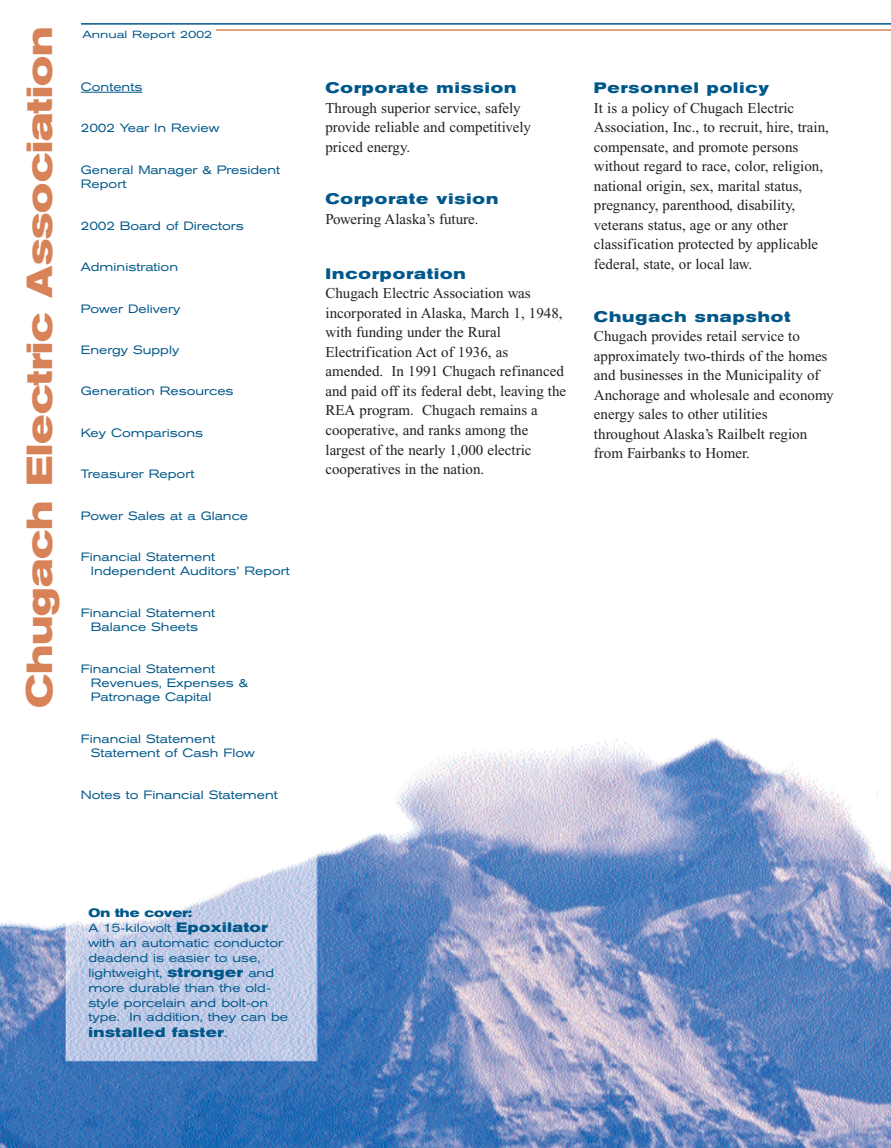
<style>
.page{position:relative;width:891px;height:1148px;background:#fff}
.page>*{position:absolute;margin:0;border:0;box-sizing:border-box;transform-origin:0 0}
.t1{font:700 expanded 36px "Akzidenz Grotesk BE";color:#d88258}
.t2{font:15px/19.5px "Times New Roman";color:#231f20}
.t3{font:700 expanded 15px "Akzidenz Grotesk BE";letter-spacing:.07em;color:#00588a}
.t4{font:700 expanded 13.5px "Akzidenz Grotesk BE";letter-spacing:.04em;color:#00588a}
.t5{font:expanded 12px/14.9px "Akzidenz Grotesk BE";color:#00588a}
.t6{font:expanded 10.35px "Akzidenz Grotesk BE";color:#00588a;scale:1.1 1}
.s1{font-weight:700}
.s2{font-weight:700;font-size:13.5px}
.s3{font-weight:400;font-size:12px}
</style>
<div class="page">
<hr style="left:81px;top:23px;width:810px;height:2px;background:#00588a">
<hr style="left:216px;top:29px;width:675px;height:2px;background:#d88258">
<img style="left:0;top:737px;width:891px;height:410px">
<hr style="left:81px;top:92px;width:61px;height:1px;background:#00588a">
<h1 class="t1" style="left:27px;top:708px;width:682px;rotate:-90deg">Chugach Electric Association</h1>
<p class="t6" style="left:82px;top:31px;width:120px">Annual Report 2002</p>
<p class="t5" style="left:81px;top:80px;width:63px">Contents</p>
<p class="t5" style="left:81px;top:122px;width:140px">2002 Year In Review</p>
<p class="t5" style="left:81px;top:164px;width:201px;line-height:14.4px">General Manager &amp; President<br>Report</p>
<p class="t5" style="left:81px;top:219px;width:165px">2002 Board of Directors</p>
<p class="t5" style="left:81px;top:260px;width:99px">Administration</p>
<p class="t5" style="left:81px;top:302px;width:101px">Power Delivery</p>
<p class="t5" style="left:81px;top:343px;width:100px">Energy Supply</p>
<p class="t5" style="left:81px;top:385px;width:154px">Generation Resources</p>
<p class="t5" style="left:81px;top:426px;width:124px">Key Comparisons</p>
<p class="t5" style="left:81px;top:467px;width:115px">Treasurer Report</p>
<p class="t5" style="left:81px;top:509px;width:169px">Power Sales at a Glance</p>
<p class="t5" style="left:91px;top:551px;width:201px;line-height:14.4px;text-indent:-10px">Financial Statement<br>Independent Auditors’ Report</p>
<p class="t5" style="left:81px;top:606px;width:136px;line-height:14.4px;text-align:center">Financial Statement<br>Balance Sheets</p>
<p class="t5" style="left:91px;top:662px;width:159px;line-height:14.4px;text-indent:-10px">Financial Statement<br>Revenues, Expenses &amp;<br>Patronage Capital</p>
<p class="t5" style="left:91px;top:732px;width:166px;line-height:14.4px;text-indent:-10px">Financial Statement<br>Statement of Cash Flow</p>
<p class="t5" style="left:81px;top:788px;width:199px">Notes to Financial Statement</p>
<p class="t3" style="left:325px;top:82px;width:192px">Corporate mission</p>
<p class="t2" style="left:325px;top:99px;width:207px">Through superior service, safely provide reliable and competitively priced energy.</p>
<p class="t3" style="left:325px;top:194px;width:174px">Corporate vision</p>
<p class="t2" style="left:325px;top:211px;width:155px">Powering Alaska’s future.</p>
<p class="t3" style="left:325px;top:268px;width:142px">Incorporation</p>
<p class="t2" style="left:325px;top:285px;width:242px">Chugach Electric Association was incorporated in Alaska, March 1, 1948, with funding under the Rural Electrification Act of 1936, as amended. In 1991 Chugach refinanced and paid off its federal debt, leaving the REA program. Chugach remains a cooperative, and ranks among the largest of the nearly 1,000 electric cooperatives in the nation.</p>
<p class="t3" style="left:594px;top:82px;width:177px">Personnel policy</p>
<p class="t2" style="left:594px;top:99px;width:236px">It is a policy of Chugach Electric Association, Inc., to recruit, hire, train, compensate, and promote persons without regard to race, color, religion, national origin, sex, marital status, pregnancy, parenthood, disability, veterans status, age or any other classification protected by applicable federal, state, or local law.</p>
<p class="t3" style="left:594px;top:311px;width:198px">Chugach snapshot</p>
<p class="t2" style="left:594px;top:328px;width:241px">Chugach provides retail service to approximately two-thirds of the homes and businesses in the Municipality of Anchorage and wholesale and economy energy sales to other utilities throughout Alaska’s Railbelt region from Fairbanks to Homer.</p>
<p class="t5" style="left:88px;top:906px;width:201px"><span class="s1">On the cover:<br></span>A 15-kilovolt <span class="s2">Epoxilator </span>with an automatic conductor deadend is easier to use, lightweight, <span class="s2">stronger</span> and more durable than the old&shy;style porcelain and bolt-on type. In addition, they can be</p>
<p class="t4" style="left:88px;top:1027px;width:140px">installed faster<span class="s3">.</span></p>
</div>
